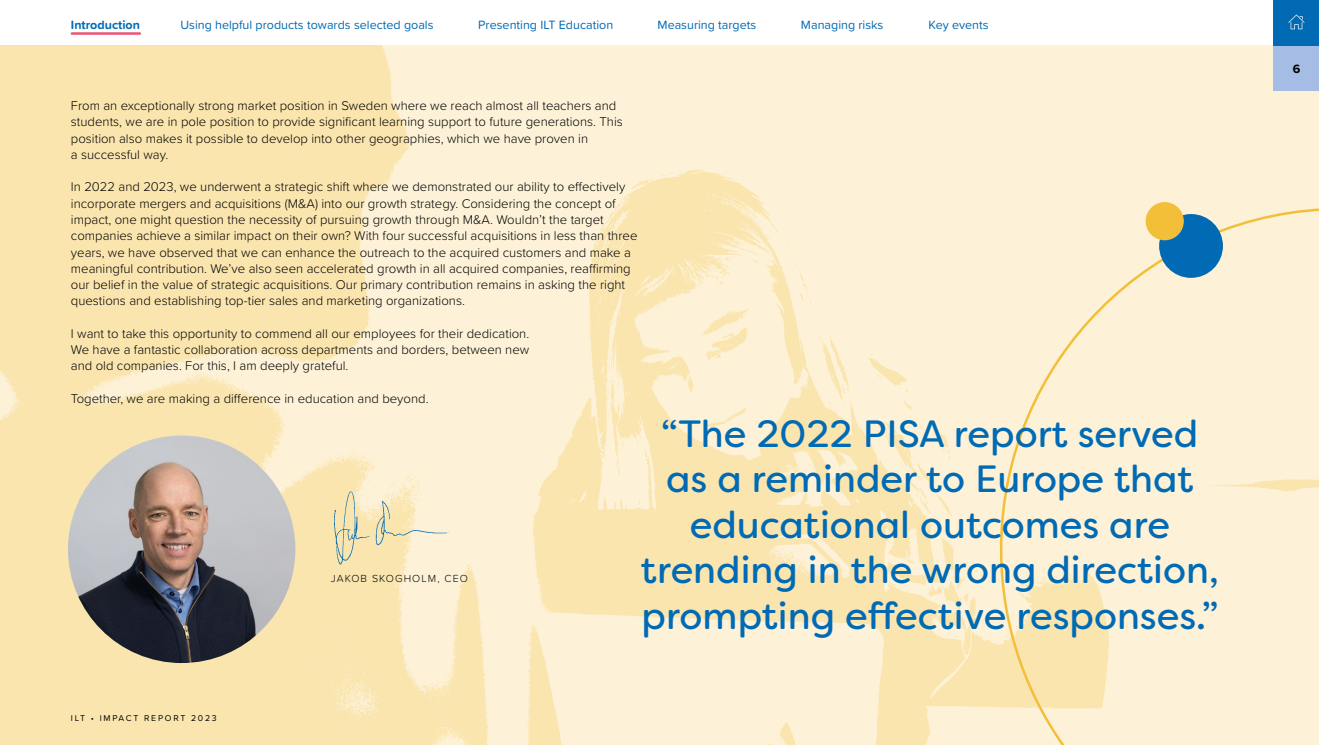
<style>
.page{position:relative;width:1319px;height:745px;background:#fff}
.page>*{position:absolute;margin:0;border:0;box-sizing:border-box;transform-origin:0 0}
.t1{font:37.88px/45.5px "Filson Soft";color:#006ab4;text-align:center}
.t2{font:300 13.12px/16.2px "Proxima Soft";color:#000}
.t3{font:12.5px "Proxima Soft";color:#006ab4}
.t4{font:700 12.5px "Proxima Soft";color:#006ab4}
.t5{font:700 12.5px "Proxima Soft";color:#000}
.t6{font:300 10.62px "Proxima Soft";letter-spacing:.1em;color:#000}
.t7{font:8.75px "Proxima Soft";letter-spacing:.2em;color:#000}
</style>
<div class="page">
<img style="left:0;top:45px;width:1318px;height:699px">
<svg style="left:998px;top:206px;width:320px;height:538px;background:#fcf0d2"></svg>
<div style="left:1158px;top:214px;width:64px;height:64px;background:#006ab4;border-radius:50%"></div>
<div style="left:1145px;top:202px;width:38px;height:38px;background:#f3bf39;border-radius:50%"></div>
<img style="left:68px;top:435px;width:227px;height:227px;border-radius:114px">
<img style="left:313px;top:483px;width:149px;height:86px">
<hr style="left:72px;top:32px;width:68px;height:3px;background:#ea5475">
<div style="left:1273px;top:45px;width:45px;height:45px;background:#a5bde4"></div>
<div style="left:1273px;top:0;width:45px;height:45px;background:#006ab4"></div>
<svg style="left:1288px;top:14px;width:16px;height:15px"></svg>
<p class="t4" style="left:71px;top:15px;width:71px">Introduction</p>
<p class="t3" style="left:180px;top:15px;width:254px">Using helpful products towards selected goals</p>
<p class="t3" style="left:478px;top:15px;width:136px">Presenting ILT Education</p>
<p class="t3" style="left:657px;top:15px;width:100px">Measuring targets</p>
<p class="t3" style="left:800px;top:15px;width:84px">Managing risks</p>
<p class="t3" style="left:928px;top:15px;width:61px">Key events</p>
<p class="t2" style="left:71px;top:97px;width:553px">From an exceptionally strong market position in Sweden where we reach almost all teachers and students, we are in pole position to provide significant learning support to future generations. This position also makes it possible to develop into other geographies, which we have proven in<br>a successful way.</p>
<p class="t2" style="left:71px;top:178px;width:568px">In 2022 and 2023, we underwent a strategic shift where we demonstrated our ability to effectively incorporate mergers and acquisitions (M&amp;A) into our growth strategy. Considering the concept of impact, one might question the necessity of pursuing growth through M&amp;A. Wouldn’t the target companies achieve a similar impact on their own? With four successful acquisitions in less than three years, we have observed that we can enhance the outreach to the acquired customers and make a meaningful contribution. We’ve also seen accelerated growth in all acquired companies, reaffirming our belief in the value of strategic acquisitions. Our primary contribution remains in asking the right questions and establishing top-tier sales and marketing organizations.</p>
<p class="t2" style="left:71px;top:324px;width:460px;text-align:justify">I want to take this opportunity to commend all our employees for their dedication.<br>We have a fantastic collaboration across departments and borders, between new and old companies. For this, I am deeply grateful.</p>
<p class="t2" style="left:71px;top:389px;width:359px">Together, we are making a difference in education and beyond.</p>
<p class="t7" style="left:71px;top:711px;width:147px">ILT • IMPACT REPORT 2023</p>
<p class="t6" style="left:331px;top:570px;width:138px">JAKOB SKOGHOLM, CEO</p>
<h1 class="t1" style="left:641px;top:410px;width:579px">“The 2022 PISA report served as a reminder to Europe that educational outcomes are trending in the wrong direction, prompting effective responses.”</h1>
<p class="t5" style="left:1292px;top:59px;width:9px">6</p>
</div>
